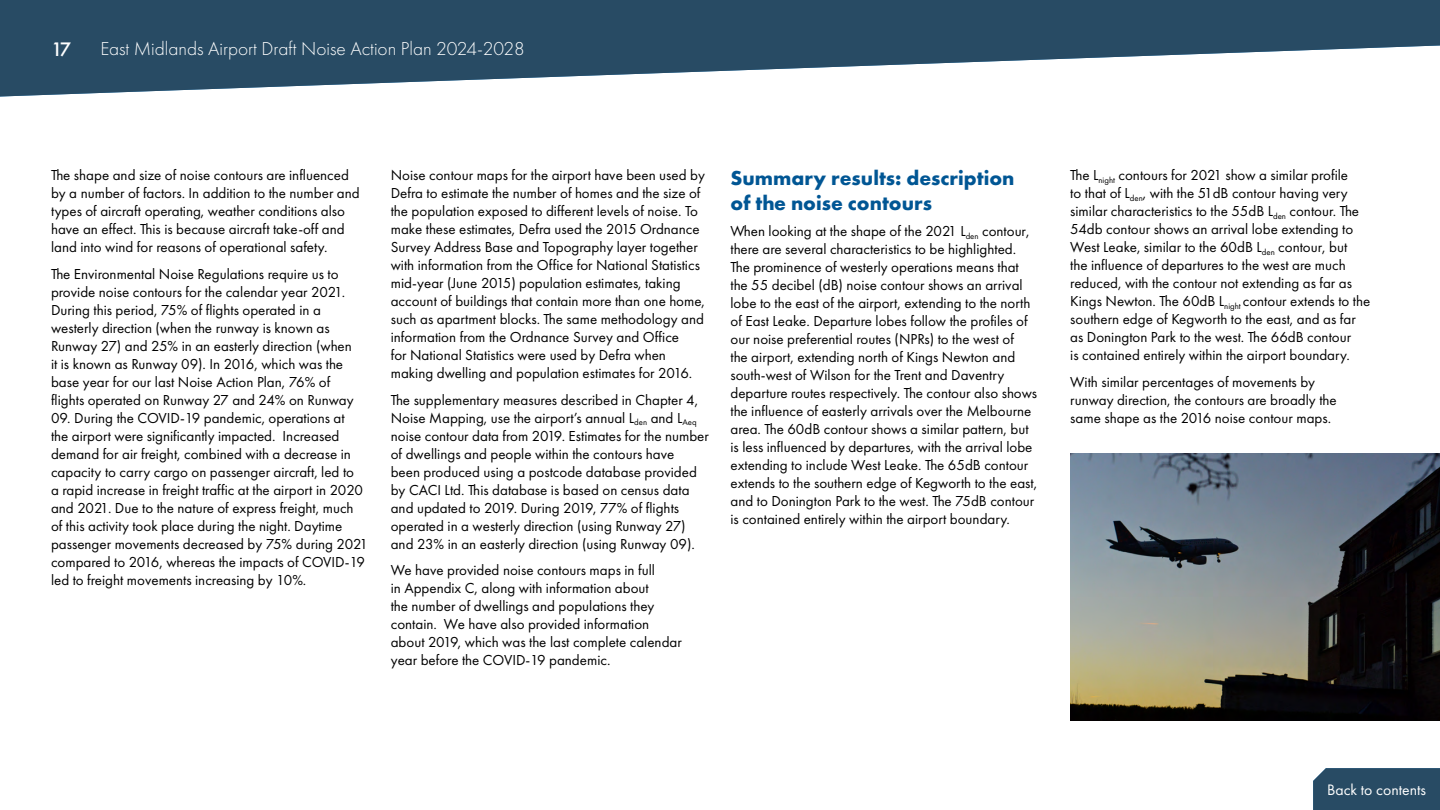
<style>
.page{position:relative;width:1440px;height:810px;background:#fff}
.page>*{position:absolute;margin:0;border:0;box-sizing:border-box;transform-origin:0 0}
.Header_3{font:700 21px/25.2px "Futura PT";color:#005694}
.t1{font:500 20.33px "Futura PT";color:#fff}
.t2{font:300 19.42px "Futura PT";color:#fff}
.t3{font:15.75px "Futura PT";color:#fefefe}
.Body{font:15px/18px "Futura PT";color:#000}
</style>
<div class="page">
<img style="left:1070px;top:453px;width:370px;height:267px">
<svg style="left:0;top:0;width:1440px;height:97px;fill:#284b64"></svg>
<div style="left:1313px;top:768px;width:127px;height:42px;background:#284b64"></div>
<h2 class="t1" style="left:51px;top:37px;width:22px">17</h2>
<p class="t2" style="left:100px;top:37px;width:426px">East Midlands Airport Draft Noise Action Plan 2024-2028</p>
<p class="Body" style="left:51px;top:166px;width:310px">The shape and size of noise contours are influenced by a number of factors. In addition to the number and types of aircraft operating, weather conditions also have an effect. This is because aircraft take-off and land into wind for reasons of operational safety.</p>
<p class="Body" style="left:51px;top:265px;width:304px">The Environmental Noise Regulations require us to provide noise contours for the calendar year 2021.<br>During this period, 75% of flights operated in a westerly direction (when the runway is known as Runway 27) and 25% in an easterly direction (when it is known as Runway 09). In 2016, which was the base year for our last Noise Action Plan, 76% of flights operated on Runway 27 and 24% on Runway</p>
<p class="Body" style="left:51px;top:409px;width:319px">09. During the COVID-19 pandemic, operations at<br>the airport were significantly impacted. Increased demand for air freight, combined with a decrease in capacity to carry cargo on passenger aircraft, led to<br>a rapid increase in freight traffic at the airport in 2020 and 2021. Due to the nature of express freight, much of this activity took place during the night. Daytime passenger movements decreased by 75% during 2021 compared to 2016, whereas the impacts of COVID-19 led to freight movements increasing by 10%.</p>
<p class="Body" style="left:391px;top:166px;width:316px">Noise contour maps for the airport have been used by Defra to estimate the number of homes and the size of the population exposed to different levels of noise. To make these estimates, Defra used the 2015 Ordnance Survey Address Base and Topography layer together with information from the Office for National Statistics mid-year (June 2015) population estimates, taking account of buildings that contain more than one home, such as apartment blocks. The same methodology and information from the Ordnance Survey and Office<br>for National Statistics were used by Defra when making dwelling and population estimates for 2016.</p>
<p class="Body" style="left:391px;top:391px;width:320px">The supplementary measures described in Chapter 4, Noise Mapping, use the airport’s annual L<sub>den</sub> and L<sub>Aeq </sub>noise contour data from 2019. Estimates for the number of dwellings and people within the contours have<br>been produced using a postcode database provided by CACI Ltd. This database is based on census data and updated to 2019. During 2019, 77% of flights operated in a westerly direction (using Runway 27) and 23% in an easterly direction (using Runway 09).</p>
<p class="Body" style="left:391px;top:561px;width:293px">We have provided noise contours maps in full<br>in Appendix C, along with information about<br>the number of dwellings and populations they contain. We have also provided information about 2019, which was the last complete calendar year before the COVID-19 pandemic.</p>
<h3 class="Header_3" style="left:731px;top:165px;width:285px">Summary results: description of the noise contours</h3>
<p class="Body" style="left:731px;top:222px;width:308px">When looking at the shape of the 2021 L<sub>den</sub> contour, there are several characteristics to be highlighted.<br>The prominence of westerly operations means that the 55 decibel (dB) noise contour shows an arrival lobe to the east of the airport, extending to the north of East Leake. Departure lobes follow the profiles of our noise preferential routes (NPRs) to the west of<br>the airport, extending north of Kings Newton and south-west of Wilson for the Trent and Daventry departure routes respectively. The contour also shows the influence of easterly arrivals over the Melbourne area. The 60dB contour shows a similar pattern, but is less influenced by departures, with the arrival lobe extending to include West Leake. The 65dB contour extends to the southern edge of Kegworth to the east, and to Donington Park to the west. The 75dB contour is contained entirely within the airport boundary.</p>
<p class="Body" style="left:1070px;top:166px;width:302px">The L<sub>night</sub> contours for 2021 show a similar profile<br>to that of L<sub>den</sub>, with the 51dB contour having very similar characteristics to the 55dB L<sub>den</sub> contour. The 54db contour shows an arrival lobe extending to West Leake, similar to the 60dB L<sub>den</sub> contour, but<br>the influence of departures to the west are much reduced, with the contour not extending as far as Kings Newton. The 60dB L<sub>night</sub> contour extends to the southern edge of Kegworth to the east, and as far as Donington Park to the west. The 66dB contour<br>is contained entirely within the airport boundary.</p>
<p class="Body" style="left:1070px;top:373px;width:268px">With similar percentages of movements by runway direction, the contours are broadly the same shape as the 2016 noise contour maps.</p>
<p class="t3" style="left:1327px;top:781px;width:100px">Back to contents</p>
</div>
